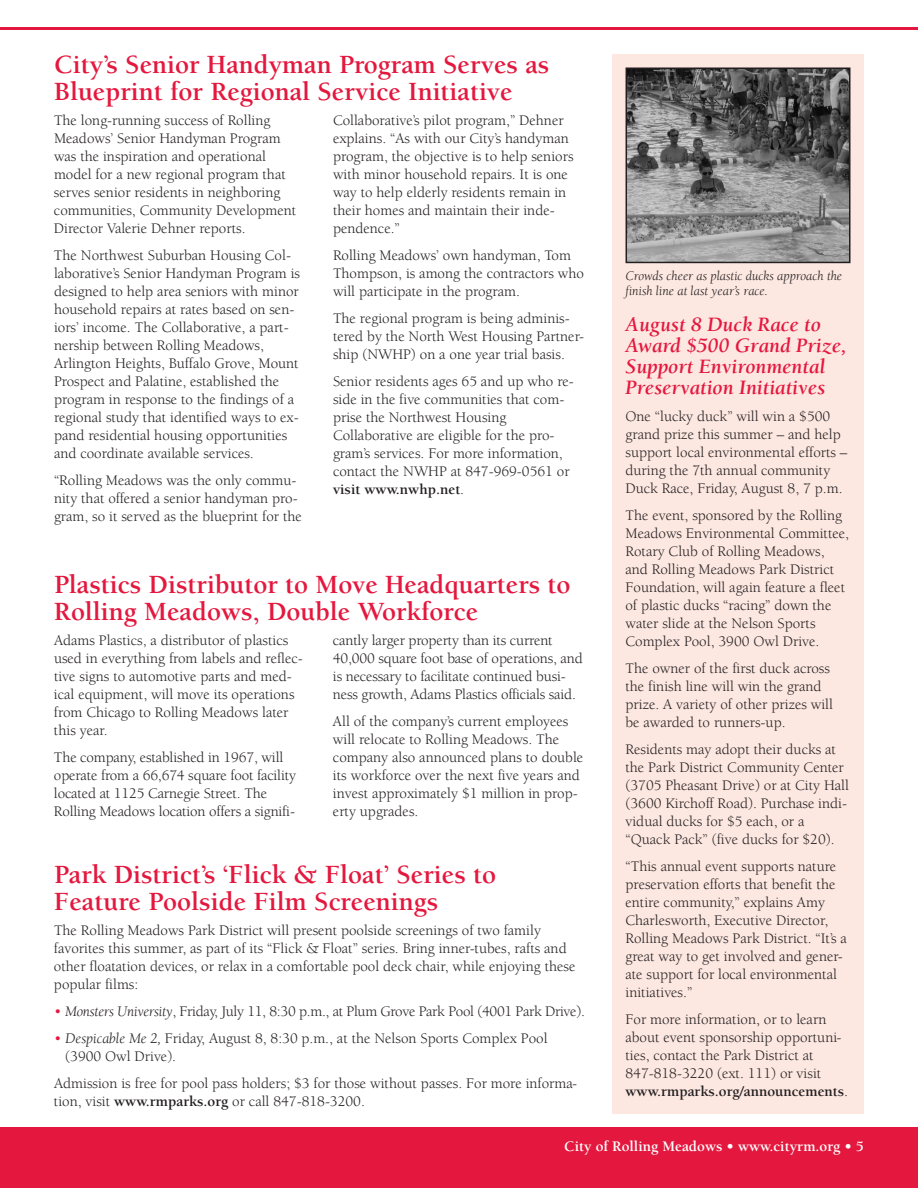
<style>
.page{position:relative;width:918px;height:1188px;background:#fff}
.page>*{position:absolute;margin:0;border:0;box-sizing:border-box;transform-origin:0 0}
.t1{font:700 27px/27px "Berkeley";color:#e4183e}
.t2{font:italic 700 21px/21px "Berkeley";color:#e4183e}
.t3{font:15px/18px "Berkeley";color:#231f20}
.t4{font:15px "Berkeley";letter-spacing:-.02em;color:#231f20}
.t5{font:700 15px "Berkeley";color:#fff}
.t6{font:italic 13.5px/15px "Berkeley";color:#231f20}
.s1{font-weight:700}
.s2{color:#e4183e}
.s3{font-style:italic}
</style>
<div class="page">
<hr style="left:0;top:27px;width:918px;height:3px;background:#e4183e">
<div style="left:0;top:1127px;width:918px;height:61px;background:#e4183e"></div>
<div style="left:612px;top:54px;width:252px;height:1060px;background:#fce7e1"></div>
<img style="left:629px;top:71px;width:219px;height:189px">
<div style="left:626px;top:68px;width:225px;height:195px;border:2px solid #231f20"></div>
<h1 class="t1" style="left:54px;top:53px;width:497px">City’s Senior Handyman Program Serves as<br>Blueprint for Regional Service Initiative</h1>
<p class="t3" style="left:54px;top:113px;width:244px">The long-running success of Rolling Meadows’ Senior Handyman Program was the inspiration and operational model for a new regional program that serves senior residents in neighboring communities, Community Development Director Valerie Dehner reports.</p>
<p class="t3" style="left:54px;top:248px;width:248px">The Northwest Suburban Housing Col&shy;laborative’s Senior Handyman Program is designed to help area seniors with minor household repairs at rates based on sen&shy;iors’ income. The Collaborative, a part&shy;nership between Rolling Meadows, Arlington Heights, Buffalo Grove, Mount Prospect and Palatine, established the program in response to the findings of a regional study that identified ways to ex&shy;pand residential housing opportunities and coordinate available services.</p>
<p class="t3" style="left:54px;top:473px;width:249px">“Rolling Meadows was the only commu&shy;nity that offered a senior handyman pro&shy;gram, so it served as the blueprint for the</p>
<p class="t3" style="left:333px;top:113px;width:242px">Collaborative’s pilot program,” Dehner explains. “As with our City’s handyman program, the objective is to help seniors with minor household repairs. It is one way to help elderly residents remain in their homes and maintain their inde&shy;pendence.”</p>
<p class="t3" style="left:333px;top:248px;width:252px">Rolling Meadows’ own handyman, Tom<br>Thompson, is among the contractors who will participate in the program.</p>
<p class="t3" style="left:333px;top:311px;width:253px">The regional program is being adminis&shy;tered by the North West Housing Partner&shy;ship (NWHP) on a one year trial basis.</p>
<p class="t3" style="left:333px;top:374px;width:242px">Senior residents ages 65 and up who re&shy;side in the five communities that com&shy;prise the Northwest Housing Collaborative are eligible for the pro&shy;gram’s services. For more information, contact the NWHP at 847-969-0561 or <span class="s1">visit www.nwhp.net</span>.</p>
<h1 class="t1" style="left:54px;top:573px;width:518px">Plastics Distributor to Move Headquarters to<br>Rolling Meadows, Double Workforce</h1>
<p class="t3" style="left:54px;top:633px;width:250px">Adams Plastics, a distributor of plastics used in everything from labels and reflec&shy;tive signs to automotive parts and med&shy;ical equipment, will move its operations from Chicago to Rolling Meadows later this year.</p>
<p class="t3" style="left:54px;top:750px;width:244px">The company, established in 1967, will operate from a 66,674 square foot facility located at 1125 Carnegie Street. The Rolling Meadows location offers a signifi-</p>
<p class="t3" style="left:333px;top:633px;width:251px">cantly larger property than its current 40,000 square foot base of operations, and is necessary to facilitate continued busi&shy;ness growth, Adams Plastics officials said.</p>
<p class="t3" style="left:333px;top:714px;width:252px">All of the company’s current employees will relocate to Rolling Meadows. The company also announced plans to double its workforce over the next five years and invest approximately $1 million in prop&shy;erty upgrades.</p>
<h1 class="t1" style="left:54px;top:863px;width:444px">Park District’s ‘Flick &amp; Float’ Series to<br>Feature Poolside Film Screenings</h1>
<p class="t3" style="left:54px;top:923px;width:523px">The Rolling Meadows Park District will present poolside screenings of two family favorites this summer, as part of its “Flick &amp; Float” series. Bring inner-tubes, rafts and other floatation devices, or relax in a comfortable pool deck chair, while enjoying these popular films:</p>
<p class="t4" style="left:54px;top:1006px;width:532px"><span class="s2">•</span> <span class="s3">Monsters University</span>, Friday, July 11, 8:30 p.m., at Plum Grove Park Pool (4001 Park Drive).</p>
<p class="t3" style="left:65px;top:1031px;width:484px;text-indent:-11px"><span class="s2">•</span> <span class="s3">Despicable Me 2,</span> Friday, August 8, 8:30 p.m., at the Nelson Sports Complex Pool (3900 Owl Drive).</p>
<p class="t3" style="left:54px;top:1076px;width:525px">Admission is free for pool pass holders; $3 for those without passes. For more informa&shy;tion, visit <span class="s1">www.rmparks.org</span> or call 847-818-3200.</p>
<p class="t6" style="left:626px;top:269px;width:218px">Crowds cheer as plastic ducks approach the finish line at last year’s race.</p>
<h2 class="t2" style="left:625px;top:316px;width:223px">August 8 Duck Race to<br>Award $500 Grand Prize,<br>Support Environmental<br>Preservation Initiatives</h2>
<p class="t3" style="left:625px;top:409px;width:223px">One “lucky duck” will win a $500 grand prize this summer – and help support local environmental efforts – during the 7th annual community Duck Race, Friday, August 8, 7 p.m.</p>
<p class="t3" style="left:625px;top:508px;width:225px">The event, sponsored by the Rolling Meadows Environmental Committee, Rotary Club of Rolling Meadows, and Rolling Meadows Park District Foundation, will again feature a fleet of plastic ducks “racing” down the water slide at the Nelson Sports Complex Pool, 3900 Owl Drive.</p>
<p class="t3" style="left:625px;top:661px;width:209px">The owner of the first duck across the finish line will win the grand prize. A variety of other prizes will be awarded to runners-up.</p>
<p class="t3" style="left:625px;top:742px;width:225px">Residents may adopt their ducks at the Park District Community Center (3705 Pheasant Drive) or at City Hall (3600 Kirchoff Road). Purchase indi&shy;vidual ducks for $5 each, or a “Quack Pack” (five ducks for $20).</p>
<p class="t3" style="left:626px;top:859px;width:223px">“This annual event supports nature preservation efforts that benefit the entire community,” explains Amy Charlesworth, Executive Director, Rolling Meadows Park District. “It’s a great way to get involved and gener&shy;ate support for local environmental initiatives.”</p>
<p class="t3" style="left:626px;top:1012px;width:224px">For more information, or to learn about event sponsorship opportuni&shy;ties, contact the Park District at 847-818-3220 (ext. 111) or visit <span class="s1">www.rmparks.org/announcements</span>.</p>
<p class="t5" style="left:564px;top:1141px;width:301px">City of Rolling Meadows • www.cityrm.org • 5</p>
</div>
